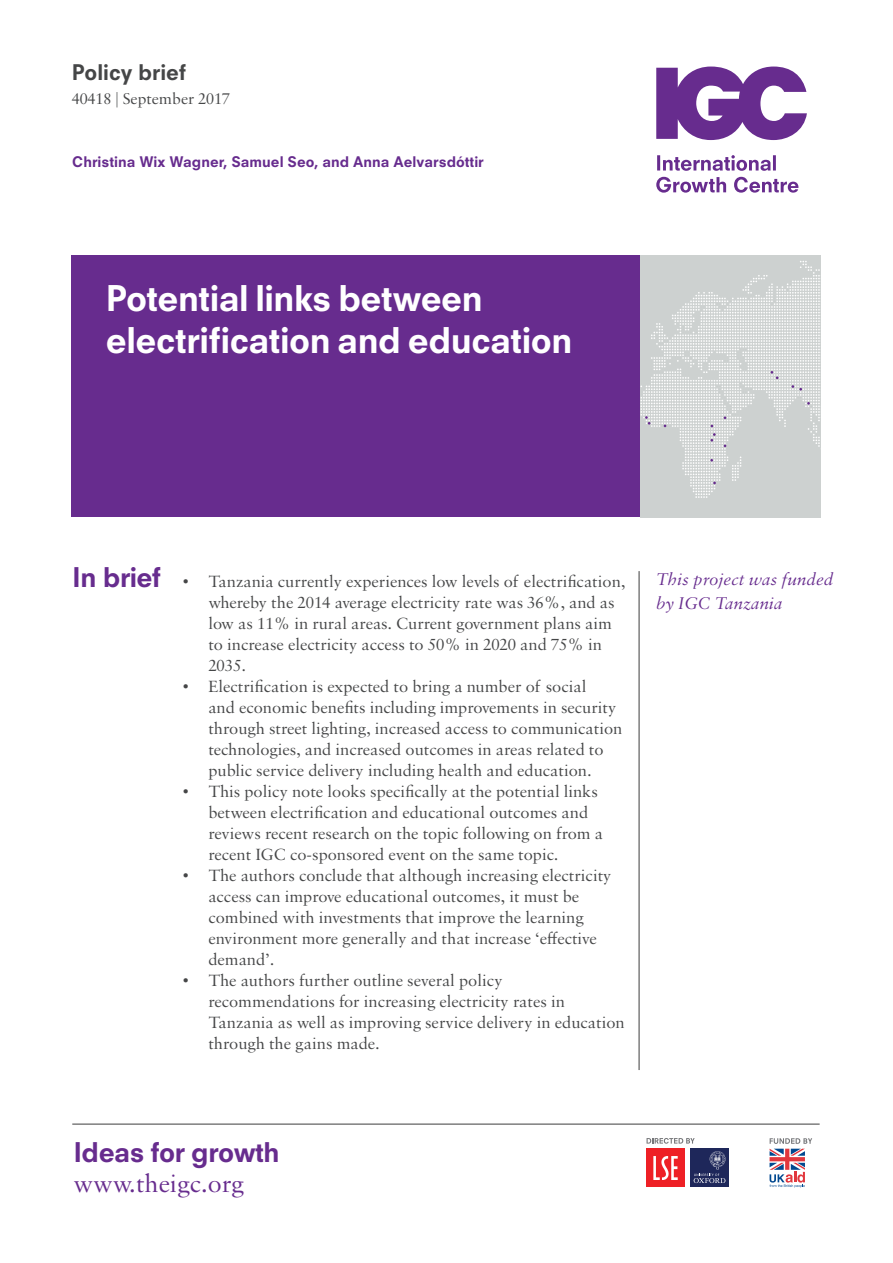
<style>
.page{position:relative;width:893px;height:1263px;background:#fff}
.page>*{position:absolute;margin:0;border:0;box-sizing:border-box;transform-origin:0 0}
.Cover_Title{font:800 34.5px/42px "Neuzeit SLT Std";letter-spacing:-.015em;color:#fff}
.t1{font:800 26.4px "Neuzeit SLT Std";letter-spacing:-.02em;color:#672c8e}
.Date___Code{font:26.4px "Sabon MT Std";color:#672c8e}
.t2{font:800 21px "Neuzeit SLT Std";color:#454647}
.Author{font:italic 18px/24px "Sabon MT Std";color:#672c8e}
.t3{font:17.25px/21px "Sabon MT Std";color:#454647}
.Date___Code-2{font:16.65px "Sabon MT Std";color:#454647}
.Author-2{font:800 14.25px "Neuzeit SLT Std";color:#672c8e}
</style>
<div class="page">
<svg style="left:646px;top:1138px;width:49px;height:6px"></svg>
<div style="left:646px;top:1148px;width:39px;height:39px;background:#ee2025"></div>
<svg style="left:653px;top:1156px;width:25px;height:24px"></svg>
<div style="left:690px;top:1148px;width:39px;height:39px;background:#1e275a"></div>
<svg style="left:694px;top:1151px;width:31px;height:32px"></svg>
<svg style="left:769px;top:1138px;width:43px;height:50px"></svg>
<div style="left:72px;top:255px;width:570px;height:262px;background:#672c8e"></div>
<svg style="left:656px;top:67px;width:151px;height:73px"></svg>
<svg style="left:656px;top:177px;width:142px;height:16px"></svg>
<svg style="left:657px;top:155px;width:119px;height:16px"></svg>
<hr style="left:72px;top:1124px;width:748px;height:1px;background:#3c3c3d">
<hr style="left:639px;top:571px;width:1px;height:499px;background:#3c3c3d">
<div style="left:641px;top:255px;width:180px;height:262px;background:#cdd1d0"></div>
<svg style="left:640px;top:255px;width:180px;height:246px"></svg>
<p class="t2" style="left:72px;top:59px;width:116px">Policy brief</p>
<p class="Date___Code-2" style="left:72px;top:88px;width:160px">40418 | September 2017</p>
<p class="Author-2" style="left:72px;top:153px;width:413px">Christina Wix Wagner, Samuel Seo, and Anna Aelvarsdóttir</p>
<p class="Cover_Title" style="left:106px;top:277px;width:468px">Potential links between electrification and education</p>
<p class="t1" style="left:72px;top:561px;width:90px">In brief</p>
<p class="t3" style="left:208px;top:571px;width:419px;text-indent:-26px">• Tanzania currently experiences low levels of electrification, whereby the 2014 average electricity rate was 36%, and as low as 11% in rural areas. Current government plans aim to increase electricity access to 50% in 2020 and 75% in 2035.</p>
<p class="t3" style="left:208px;top:676px;width:416px;text-indent:-26px">• Electrification is expected to bring a number of social<br>and economic benefits including improvements in security through street lighting, increased access to communication technologies, and increased outcomes in areas related to public service delivery including health and education.</p>
<p class="t3" style="left:208px;top:781px;width:396px;text-indent:-26px">• This policy note looks specifically at the potential links between electrification and educational outcomes and reviews recent research on the topic following on from a recent IGC co-sponsored event on the same topic.</p>
<p class="t3" style="left:208px;top:865px;width:405px;text-indent:-26px">• The authors conclude that although increasing electricity access can improve educational outcomes, it must be combined with investments that improve the learning environment more generally and that increase ‘effective demand’.</p>
<p class="t3" style="left:208px;top:970px;width:418px;text-indent:-26px">• The authors further outline several policy recommendations for increasing electricity rates in Tanzania as well as improving service delivery in education through the gains made.</p>
<p class="Author" style="left:656px;top:566px;width:179px">This project was funded by IGC Tanzania</p>
<p class="t1" style="left:73px;top:1136px;width:208px">Ideas for growth</p>
<p class="Date___Code" style="left:73px;top:1167px;width:172px">www.theigc.org</p>
</div>
